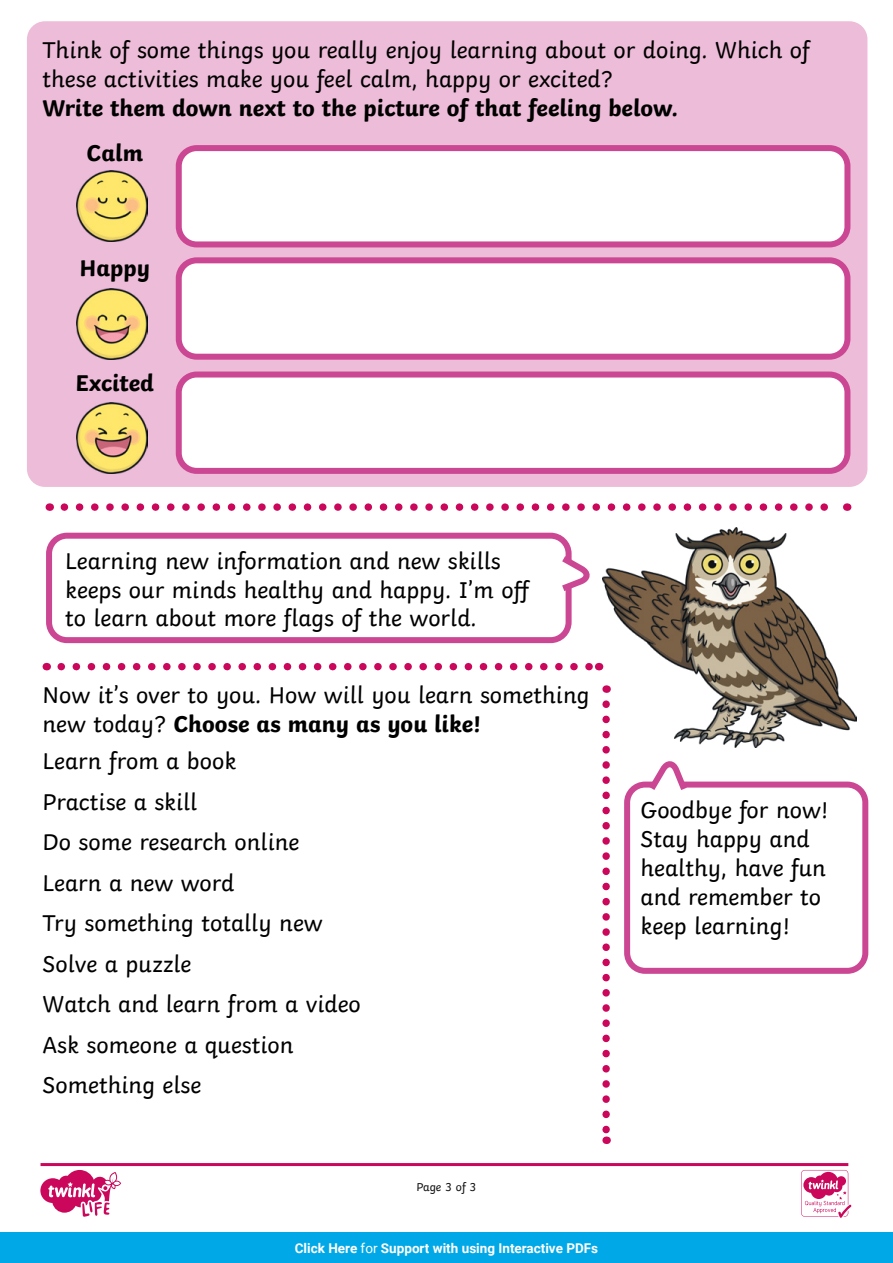
<style>
.page{position:relative;width:893px;height:1263px;background:#fff}
.page>*{position:absolute;margin:0;border:0;box-sizing:border-box;transform-origin:0 0}
.t1{font:24px/28.8px "Twinkl";color:#000}
.t2{font:700 24px/44.7px "Twinkl";color:#000}
.t3{font:700 13.5px "Roboto";color:#fff}
.t4{font:12px "Twinkl";letter-spacing:-.005em;color:#131313}
.s1{font-weight:700}
.s2{font-weight:400}
</style>
<div class="page">
<svg style="left:40px;top:1163px;width:811px;height:55px"></svg>
<div style="left:0;top:1232px;width:893px;height:31px;background:#00a8e7"></div>
<div style="left:27px;top:21px;width:840px;height:466px;background:#edbcd8;border-radius:18px"></div>
<img style="left:602px;top:527px;width:255px;height:221px">
<div style="left:46px;top:533px;width:526px;height:110px;border:6px solid #cb4793;border-radius:18px"></div>
<svg style="left:562px;top:550px;width:28px;height:46px"></svg>
<svg style="left:64px;top:503px;width:764px;height:8px"></svg>
<svg style="left:61px;top:663px;width:530px;height:7px"></svg>
<div style="left:624px;top:781px;width:244px;height:193px;border:6px solid #cb4793;border-radius:18px"></div>
<svg style="left:643px;top:761px;width:49px;height:29px"></svg>
<svg style="left:602px;top:704px;width:8px;height:440px"></svg>
<img style="left:77px;top:170px;width:70px;height:71px">
<img style="left:77px;top:403px;width:70px;height:71px">
<img style="left:77px;top:289px;width:70px;height:71px">
<div style="left:179px;top:148px;width:668px;height:96px;background:#fff;border-radius:18px"></div>
<div style="left:176px;top:145px;width:674px;height:102px;border:6px solid #cb4793;border-radius:18px"></div>
<div style="left:179px;top:260px;width:668px;height:97px;background:#fff;border-radius:18px"></div>
<div style="left:176px;top:257px;width:674px;height:103px;border:6px solid #cb4793;border-radius:18px"></div>
<div style="left:179px;top:374px;width:668px;height:97px;background:#fff;border-radius:18px"></div>
<div style="left:176px;top:371px;width:674px;height:103px;border:6px solid #cb4793;border-radius:18px"></div>
<p class="t1" style="left:43px;top:34px;width:769px">Think of some things you really enjoy learning about or doing. Which of these activities make you feel calm, happy or excited?</p>
<p class="t2" style="left:87px;top:83px;width:593px;text-indent:-44px">Write them down next to the picture of that feeling below.<br>Calm</p>
<p class="t2" style="left:80px;top:243px;width:72px">Happy</p>
<p class="t2" style="left:76px;top:358px;width:80px">Excited</p>
<p class="t1" style="left:65px;top:544px;width:468px">Learning new information and new skills keeps our minds healthy and happy. I’m off to learn about more flags of the world.</p>
<p class="t1" style="left:43px;top:679px;width:549px">Now it’s over to you. How will you learn something new today? <span class="s1">Choose as many as you like!</span></p>
<p class="t1" style="left:43px;top:739px;width:320px;line-height:40.5px">Learn from a book<br>Practise a skill<br>Do some research online<br>Learn a new word<br>Try something totally new<br>Solve a puzzle<br>Watch and learn from a video<br>Ask someone a question<br>Something else</p>
<p class="t4" style="left:416px;top:1178px;width:62px">Page 3 of 3</p>
<p class="t3" style="left:295px;top:1238px;width:305px">Click Here <span class="s2">for</span> Support with using Interactive PDFs</p>
<p class="t1" style="left:640px;top:794px;width:190px">Goodbye for now!<br>Stay happy and healthy, have fun and remember to keep learning!</p>
</div>
